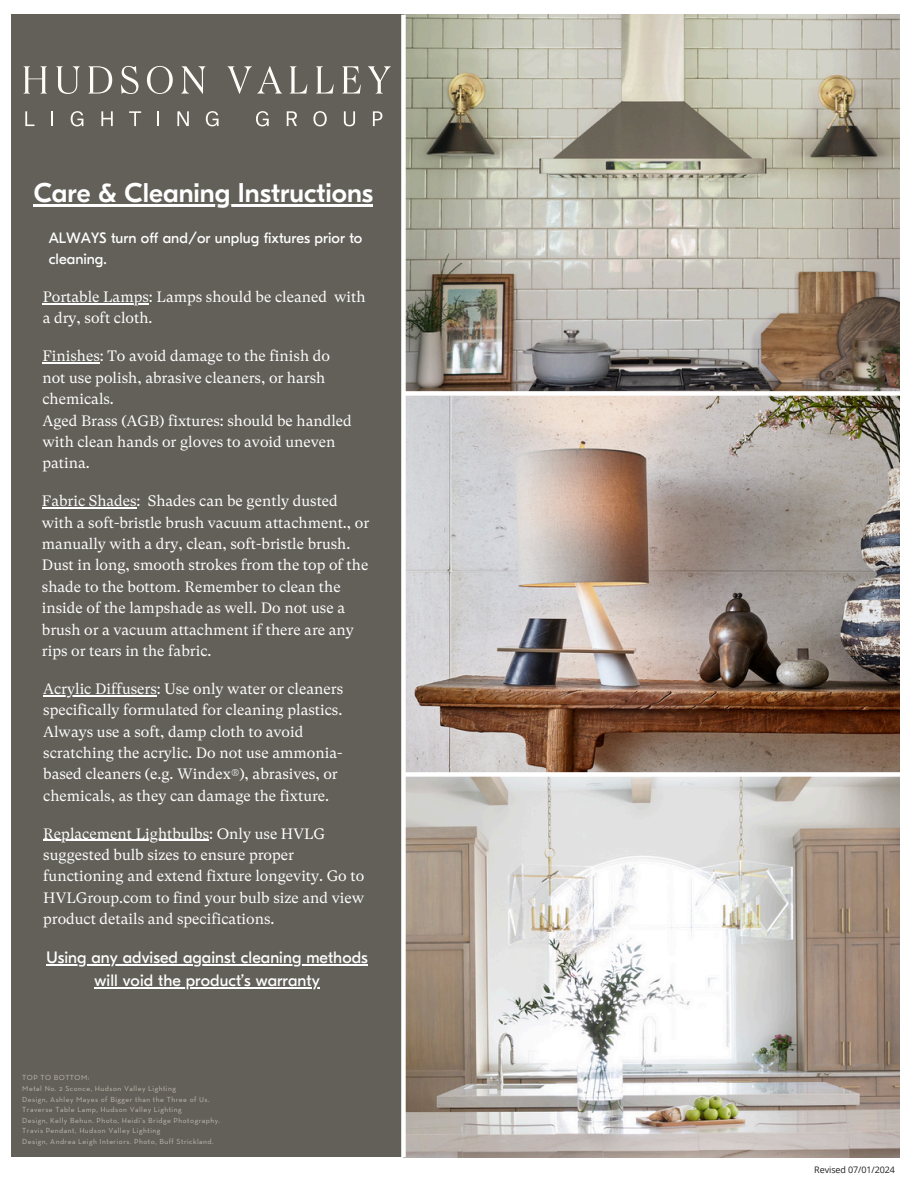
<style>
.page{position:relative;width:918px;height:1188px;background:#fff}
.page>*{position:absolute;margin:0;border:0;box-sizing:border-box;transform-origin:0 0}
.t1{font:500 27px "GT Eesti Display";color:#fff}
.t2{font:16.5px/22.5px "GT Eesti Display";letter-spacing:.005em;color:#fff;text-align:center}
.t3{font:15px/21.3px "GT Super Text";color:#fff}
.t4{font:15px/21.3px "GT Eesti Display";color:#fff}
.t5{font:9px "Open Sans";letter-spacing:-.01em;color:#231f20}
.t6{font:7.5px "Neutraface Text";letter-spacing:.06em;color:#bfbbb0}
</style>
<div class="page">
<img style="left:403px;top:15px;width:497px;height:1143px">
<div style="left:11px;top:15px;width:392px;height:1142px;background:#636059"></div>
<svg style="left:24px;top:66px;width:23px;height:28px"></svg>
<svg style="left:56px;top:66px;width:24px;height:28px"></svg>
<svg style="left:88px;top:66px;width:24px;height:28px"></svg>
<svg style="left:121px;top:66px;width:18px;height:28px"></svg>
<svg style="left:147px;top:66px;width:26px;height:28px"></svg>
<svg style="left:181px;top:66px;width:24px;height:28px"></svg>
<svg style="left:228px;top:66px;width:54px;height:28px"></svg>
<svg style="left:290px;top:66px;width:17px;height:28px"></svg>
<svg style="left:316px;top:66px;width:18px;height:28px"></svg>
<svg style="left:342px;top:66px;width:19px;height:28px"></svg>
<svg style="left:368px;top:66px;width:23px;height:28px"></svg>
<svg style="left:25px;top:111px;width:9px;height:15px"></svg>
<svg style="left:51px;top:111px;width:2px;height:15px"></svg>
<svg style="left:71px;top:111px;width:12px;height:15px"></svg>
<svg style="left:101px;top:111px;width:12px;height:15px"></svg>
<svg style="left:129px;top:111px;width:12px;height:15px"></svg>
<svg style="left:158px;top:111px;width:1px;height:15px"></svg>
<svg style="left:177px;top:111px;width:12px;height:15px"></svg>
<svg style="left:206px;top:111px;width:13px;height:15px"></svg>
<svg style="left:256px;top:111px;width:13px;height:15px"></svg>
<svg style="left:287px;top:111px;width:10px;height:15px"></svg>
<svg style="left:313px;top:111px;width:14px;height:15px"></svg>
<svg style="left:344px;top:111px;width:11px;height:15px"></svg>
<svg style="left:373px;top:111px;width:9px;height:15px"></svg>
<hr style="left:34px;top:205px;width:339px;height:2px;background:#fff">
<hr style="left:43px;top:695px;width:114px;height:1px;background:#fff">
<hr style="left:43px;top:303px;width:106px;height:1px;background:#fff">
<hr style="left:42px;top:363px;width:58px;height:1px;background:#fff">
<hr style="left:42px;top:507px;width:95px;height:2px;background:#fff">
<hr style="left:43px;top:840px;width:166px;height:1px;background:#fff">
<div style="left:401px;top:15px;width:5px;height:1142px;background:#fff"></div>
<div style="left:403px;top:391px;width:515px;height:5px;background:#fff"></div>
<div style="left:403px;top:772px;width:515px;height:5px;background:#fff"></div>
<hr style="left:46px;top:965px;width:322px;height:1px;background:#fff">
<hr style="left:95px;top:987px;width:86px;height:1px;background:#fff">
<hr style="left:181px;top:987px;width:139px;height:1px;background:#fff">
<p class="t1" style="left:34px;top:178px;width:341px">Care &amp; Cleaning Instructions</p>
<p class="t4" style="left:49px;top:227px;width:315px">ALWAYS turn off and/or unplug fixtures prior to cleaning.</p>
<p class="t3" style="left:43px;top:286px;width:324px">Portable Lamps: Lamps should be cleaned with a dry, soft cloth.</p>
<p class="t3" style="left:42px;top:346px;width:311px">Finishes: To avoid damage to the finish do not use polish, abrasive cleaners, or harsh chemicals.<br>Aged Brass (AGB) fixtures: should be handled with clean hands or gloves to avoid uneven patina.</p>
<p class="t3" style="left:42px;top:491px;width:329px">Fabric Shades: Shades can be gently dusted with a soft-bristle brush vacuum attachment., or manually with a dry, clean, soft-bristle brush.<br>Dust in long, smooth strokes from the top of the shade to the bottom. Remember to clean the inside of the lampshade as well. Do not use a brush or a vacuum attachment if there are any rips or tears in the fabric.</p>
<p class="t3" style="left:43px;top:678px;width:301px">Acrylic Diffusers: Use only water or cleaners specifically formulated for cleaning plastics.<br>Always use a soft, damp cloth to avoid scratching the acrylic. Do not use ammonia&shy;based cleaners (e.g. Windex®), abrasives, or chemicals, as they can damage the fixture.</p>
<p class="t3" style="left:43px;top:823px;width:323px">Replacement Lightbulbs: Only use HVLG suggested bulb sizes to ensure proper functioning and extend fixture longevity. Go to HVLGroup.com to find your bulb size and view product details and specifications.</p>
<p class="t2" style="left:46px;top:947px;width:323px">Using any advised against cleaning methods will void the product’s warranty</p>
<h2 class="t6" style="left:22px;top:1074px;width:69px">TOP TO BOTTOM:</h2>
<h2 class="t6" style="left:22px;top:1085px;width:155px">Metal No. 2 Sconce, Hudson Valley Lighting</h2>
<h2 class="t6" style="left:22px;top:1096px;width:189px">Design, Ashley Mayes of Bigger than the Three of Us.</h2>
<h2 class="t6" style="left:22px;top:1106px;width:161px">Traverse Table Lamp, Hudson Valley Lighting</h2>
<h2 class="t6" style="left:22px;top:1117px;width:199px">Design, Kelly Behun. Photo, Heidi’s Bridge Photography.</h2>
<h2 class="t6" style="left:22px;top:1128px;width:140px">Travis Pendant, Hudson Valley Lighting</h2>
<h2 class="t6" style="left:22px;top:1138px;width:193px">Design, Andrea Leigh Interiors. Photo, Buff Strickland.</h2>
<h1 class="t5" style="left:814px;top:1164px;width:82px">Revised 07/01/2024</h1>
</div>
